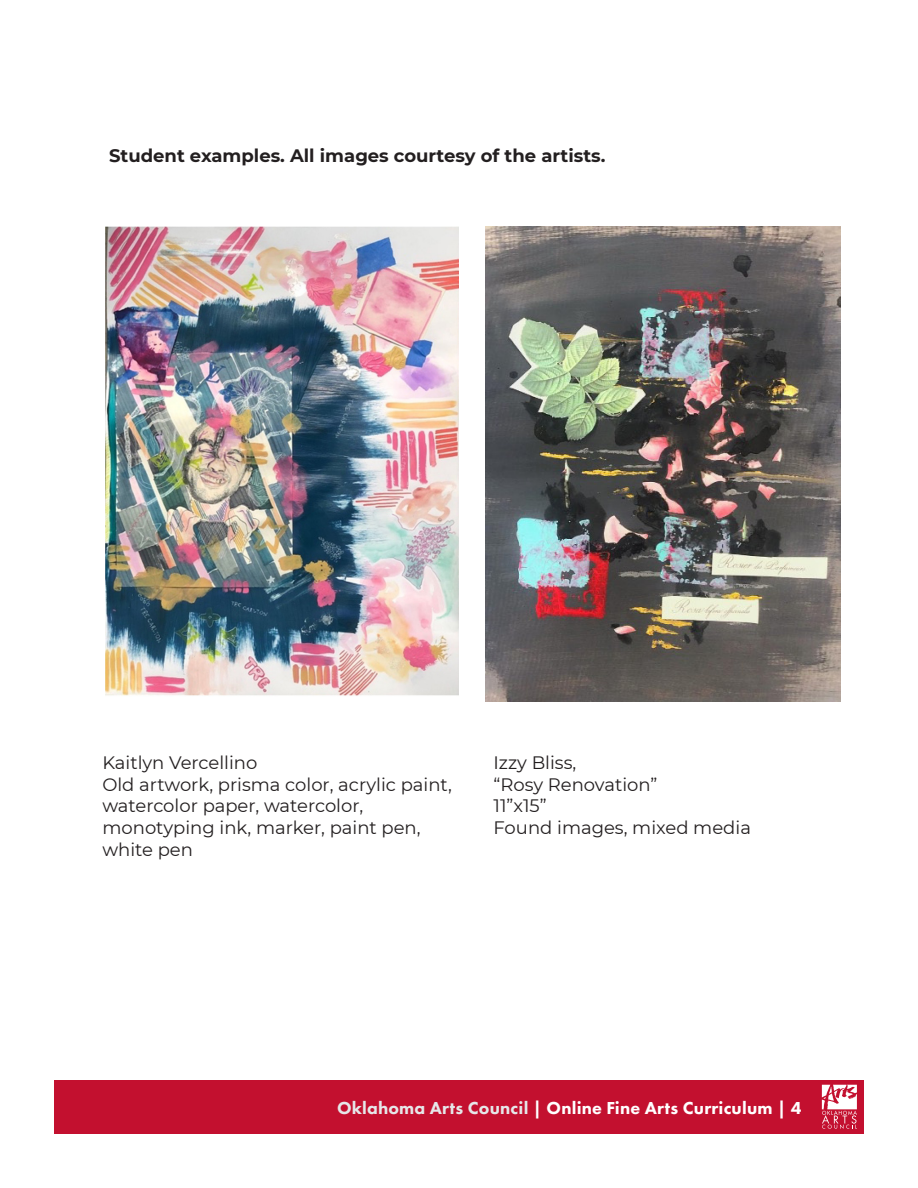
<style>
.page{position:relative;width:918px;height:1188px;background:#fff}
.page>*{position:absolute;margin:0;border:0;box-sizing:border-box;transform-origin:0 0}
.t1{font:18px/21.6px "Montserrat";color:#231f20}
.t2{font:800 18px "Futura PT";letter-spacing:.01em;color:#fff}
.t3{font:700 18px "Montserrat";color:#231f20}
.s1{color:#e6e7e9}
</style>
<div class="page">
<div style="left:54px;top:1080px;width:810px;height:54px;background:#c3102f"></div>
<svg style="left:822px;top:1085px;width:35px;height:44px"></svg>
<img style="left:105px;top:227px;width:354px;height:469px">
<img style="left:485px;top:227px;width:355px;height:474px">
<p class="t3" style="left:109px;top:143px;width:498px">Student examples. All images courtesy of the artists.</p>
<p class="t1" style="left:102px;top:751px;width:157px">Kaitlyn Vercellino</p>
<p class="t1" style="left:102px;top:773px;width:351px">Old artwork, prisma color, acrylic paint,</p>
<p class="t1" style="left:102px;top:794px;width:262px">watercolor paper, watercolor,</p>
<p class="t1" style="left:102px;top:816px;width:320px">monotyping ink, marker, paint pen, white pen</p>
<p class="t1" style="left:494px;top:751px;width:84px">Izzy Bliss,</p>
<p class="t1" style="left:494px;top:773px;width:165px">“Rosy Renovation”</p>
<p class="t1" style="left:494px;top:794px;width:55px">11”x15”</p>
<p class="t1" style="left:494px;top:816px;width:259px">Found images, mixed media</p>
<p class="t2" style="left:337px;top:1097px;width:466px"><span class="s1">Oklahoma Arts Council</span> | Online Fine Arts Curriculum | 4</p>
</div>
